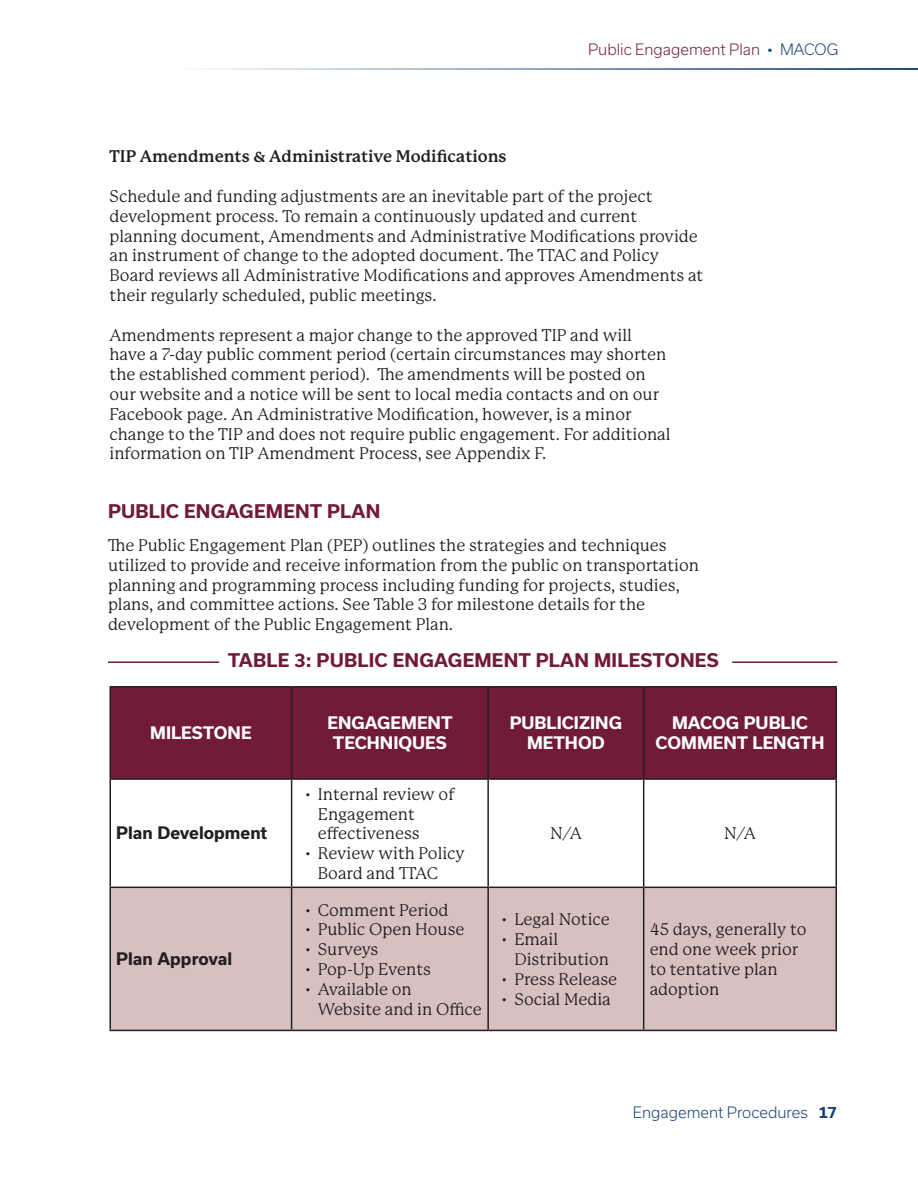
<style>
.page{position:relative;width:918px;height:1188px;background:#fff}
.page>*{position:absolute;margin:0;border:0;box-sizing:border-box;transform-origin:0 0}
.Body_Heading{font:700 18px "Usual";letter-spacing:.015em;color:#711b36}
.Body_Text_Bullets{font:16.5px/19.8px "P22 Mackinac Pro";color:#231f20}
.t1{font:700 16.5px "Usual";color:#fff}
.Body_Text{font:700 16.5px "P22 Mackinac Pro";color:#231f20}
.t2{font:700 16.5px "Usual";color:#231f20}
.t3{font:300 15px "Usual";color:#711b36}
.t4{font:300 15px "Usual";color:#144075}
.t5{font:700 15px "Usual";color:#144075}
.s1{color:#144075}
</style>
<div class="page">
<hr style="left:110px;top:69px;width:808px;height:1px;background:#144075">
<div style="left:111px;top:688px;width:725px;height:90px;background:#711b36"></div>
<div style="left:111px;top:888px;width:725px;height:142px;background:#d7c0c0"></div>
<hr style="left:110px;top:686px;width:182px;height:2px;background:#231f20">
<hr style="left:110px;top:688px;width:1px;height:90px;background:#231f20">
<hr style="left:292px;top:686px;width:196px;height:2px;background:#231f20">
<hr style="left:291px;top:688px;width:1px;height:90px;background:#231f20">
<hr style="left:488px;top:686px;width:156px;height:2px;background:#231f20">
<hr style="left:487px;top:688px;width:2px;height:90px;background:#231f20">
<hr style="left:644px;top:686px;width:193px;height:2px;background:#231f20">
<hr style="left:643px;top:688px;width:1px;height:90px;background:#231f20">
<hr style="left:836px;top:688px;width:1px;height:90px;background:#231f20">
<hr style="left:110px;top:778px;width:182px;height:2px;background:#231f20">
<hr style="left:110px;top:780px;width:1px;height:107px;background:#231f20">
<hr style="left:292px;top:778px;width:196px;height:2px;background:#231f20">
<hr style="left:291px;top:780px;width:1px;height:107px;background:#231f20">
<hr style="left:488px;top:778px;width:156px;height:2px;background:#231f20">
<hr style="left:487px;top:780px;width:2px;height:107px;background:#231f20">
<hr style="left:644px;top:778px;width:193px;height:2px;background:#231f20">
<hr style="left:643px;top:780px;width:1px;height:107px;background:#231f20">
<hr style="left:836px;top:780px;width:1px;height:107px;background:#231f20">
<hr style="left:110px;top:887px;width:182px;height:1px;background:#231f20">
<hr style="left:110px;top:888px;width:1px;height:142px;background:#231f20">
<hr style="left:292px;top:887px;width:196px;height:1px;background:#231f20">
<hr style="left:291px;top:888px;width:1px;height:142px;background:#231f20">
<hr style="left:488px;top:887px;width:156px;height:1px;background:#231f20">
<hr style="left:487px;top:888px;width:2px;height:142px;background:#231f20">
<hr style="left:644px;top:887px;width:193px;height:1px;background:#231f20">
<hr style="left:643px;top:888px;width:1px;height:142px;background:#231f20">
<hr style="left:836px;top:888px;width:1px;height:142px;background:#231f20">
<hr style="left:110px;top:1030px;width:182px;height:1px;background:#231f20">
<hr style="left:292px;top:1030px;width:196px;height:1px;background:#231f20">
<hr style="left:488px;top:1030px;width:156px;height:1px;background:#231f20">
<hr style="left:644px;top:1030px;width:193px;height:1px;background:#231f20">
<hr style="left:108px;top:661px;width:111px;height:2px;background:#711b36">
<hr style="left:732px;top:661px;width:105px;height:2px;background:#711b36">
<p class="t3" style="left:588px;top:41px;width:252px">Public Engagement Plan <span class="s1">• MACOG</span></p>
<p class="Body_Text" style="left:110px;top:147px;width:399px">TIP Amendments &amp; Administrative Modifications</p>
<p class="Body_Text_Bullets" style="left:110px;top:186px;width:595px">Schedule and funding adjustments are an inevitable part of the project development process. To remain a continuously updated and current planning document, Amendments and Administrative Modifications provide an instrument of change to the adopted document. The TTAC and Policy Board reviews all Administrative Modifications and approves Amendments at their regularly scheduled, public meetings.</p>
<p class="Body_Text_Bullets" style="left:110px;top:325px;width:563px">Amendments represent a major change to the approved TIP and will have a 7-day public comment period (certain circumstances may shorten the established comment period). The amendments will be posted on our website and a notice will be sent to local media contacts and on our Facebook page. An Administrative Modification, however, is a minor change to the TIP and does not require public engagement. For additional information on TIP Amendment Process, see Appendix F.</p>
<p class="Body_Heading" style="left:108px;top:501px;width:274px">PUBLIC ENGAGEMENT PLAN</p>
<p class="Body_Text_Bullets" style="left:108px;top:535px;width:593px">The Public Engagement Plan (PEP) outlines the strategies and techniques utilized to provide and receive information from the public on transportation planning and programming process including funding for projects, studies, plans, and committee actions. See Table 3 for milestone details for the development of the Public Engagement Plan.</p>
<p class="Body_Heading" style="left:228px;top:650px;width:492px">TABLE 3: PUBLIC ENGAGEMENT PLAN MILESTONES</p>
<p class="t1" style="left:150px;top:723px;width:103px">MILESTONE</p>
<p class="t2" style="left:116px;top:824px;width:153px">Plan Development</p>
<p class="t2" style="left:116px;top:949px;width:118px">Plan Approval</p>
<p class="t1" style="left:328px;top:714px;width:126px">ENGAGEMENT</p>
<p class="t1" style="left:333px;top:733px;width:115px">TECHNIQUES</p>
<p class="Body_Text_Bullets" style="left:318px;top:784px;width:138px;text-indent:-14px">• Internal review of<br>Engagement effectiveness</p>
<p class="Body_Text_Bullets" style="left:318px;top:844px;width:149px;text-indent:-14px">• Review with Policy<br>Board and TTAC</p>
<p class="Body_Text_Bullets" style="left:304px;top:900px;width:146px">• Comment Period</p>
<p class="Body_Text_Bullets" style="left:304px;top:920px;width:162px">• Public Open House</p>
<p class="Body_Text_Bullets" style="left:304px;top:940px;width:76px">• Surveys</p>
<p class="Body_Text_Bullets" style="left:304px;top:959px;width:128px">• Pop-Up Events</p>
<p class="Body_Text_Bullets" style="left:318px;top:979px;width:166px;text-indent:-14px">• Available on<br>Website and in Office</p>
<p class="t1" style="left:510px;top:714px;width:114px">PUBLICIZING</p>
<p class="t1" style="left:527px;top:733px;width:79px">METHOD</p>
<p class="t1" style="left:672px;top:714px;width:137px">MACOG PUBLIC</p>
<p class="t1" style="left:655px;top:733px;width:170px">COMMENT LENGTH</p>
<p class="Body_Text_Bullets" style="left:550px;top:824px;width:33px">N/A</p>
<p class="Body_Text_Bullets" style="left:724px;top:824px;width:33px">N/A</p>
<p class="Body_Text_Bullets" style="left:501px;top:910px;width:110px">• Legal Notice</p>
<p class="Body_Text_Bullets" style="left:514px;top:930px;width:96px;text-indent:-14px">• Email<br>Distribution</p>
<p class="Body_Text_Bullets" style="left:501px;top:969px;width:118px">• Press Release</p>
<p class="Body_Text_Bullets" style="left:501px;top:989px;width:111px">• Social Media</p>
<p class="Body_Text_Bullets" style="left:650px;top:920px;width:158px">45 days, generally to end one week prior to tentative plan adoption</p>
<p class="t4" style="left:633px;top:1104px;width:177px">Engagement Procedures</p>
<p class="t5" style="left:818px;top:1104px;width:20px">17</p>
</div>
